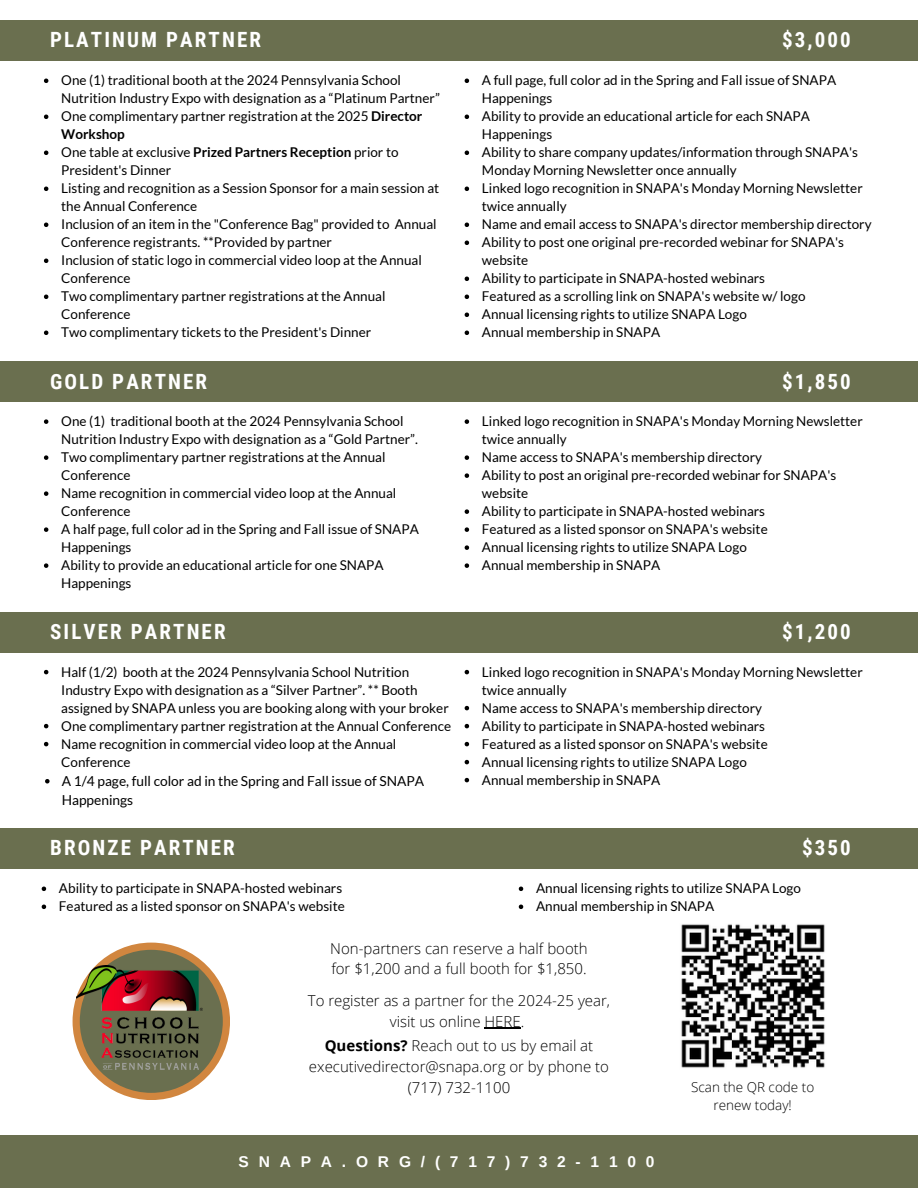
<style>
.page{position:relative;width:918px;height:1188px;background:#fff}
.page>*{position:absolute;margin:0;border:0;box-sizing:border-box;transform-origin:0 0}
.t1{font:700 21px "Roboto Condensed";letter-spacing:.1em;color:#fff}
.t2{font:700 15.6px "Arimo";letter-spacing:.63em;color:#fff}
.t3{font:300 15px/20.7px "Open Sans";color:#000;text-align:center}
.t4{font:13.8px/19.2px "Lato";color:#000}
.t5{font:13.5px/18px "Lato";color:#000}
.t6{font:300 13.5px/18px "Open Sans";color:#000;text-align:center}
.s1{font-weight:700}
</style>
<div class="page">
<div style="left:0;top:828px;width:918px;height:41px;background:#6a6f4f"></div>
<div style="left:0;top:612px;width:918px;height:41px;background:#6a6f4f"></div>
<div style="left:0;top:20px;width:918px;height:41px;background:#6a6f4f"></div>
<div style="left:0;top:361px;width:918px;height:41px;background:#6a6f4f"></div>
<div style="left:0;top:1136px;width:918px;height:52px;background:#6a6f4f"></div>
<div style="left:73px;top:943px;width:157px;height:157px;background:#d1863f;border-radius:50%"></div>
<div style="left:80px;top:950px;width:143px;height:143px;background:#6a6f4f;border-radius:50%"></div>
<img style="left:76px;top:966px;width:126px;height:103px">
<img style="left:681px;top:924px;width:144px;height:144px">
<svg style="left:44px;top:419px;width:4px;height:5px"></svg>
<svg style="left:44px;top:455px;width:4px;height:5px"></svg>
<svg style="left:44px;top:491px;width:4px;height:5px"></svg>
<svg style="left:44px;top:527px;width:4px;height:5px"></svg>
<svg style="left:44px;top:563px;width:4px;height:5px"></svg>
<svg style="left:465px;top:419px;width:4px;height:5px"></svg>
<svg style="left:465px;top:455px;width:4px;height:5px"></svg>
<svg style="left:465px;top:473px;width:4px;height:5px"></svg>
<svg style="left:465px;top:509px;width:4px;height:5px"></svg>
<svg style="left:465px;top:527px;width:4px;height:5px"></svg>
<svg style="left:465px;top:545px;width:4px;height:5px"></svg>
<svg style="left:465px;top:563px;width:4px;height:5px"></svg>
<svg style="left:44px;top:670px;width:4px;height:4px"></svg>
<svg style="left:44px;top:724px;width:4px;height:4px"></svg>
<svg style="left:44px;top:742px;width:4px;height:4px"></svg>
<svg style="left:45px;top:779px;width:5px;height:4px"></svg>
<svg style="left:465px;top:670px;width:4px;height:4px"></svg>
<svg style="left:465px;top:706px;width:4px;height:4px"></svg>
<svg style="left:465px;top:724px;width:4px;height:4px"></svg>
<svg style="left:465px;top:742px;width:4px;height:4px"></svg>
<svg style="left:465px;top:760px;width:4px;height:4px"></svg>
<svg style="left:465px;top:778px;width:4px;height:4px"></svg>
<svg style="left:44px;top:79px;width:4px;height:4px"></svg>
<svg style="left:44px;top:115px;width:4px;height:4px"></svg>
<svg style="left:44px;top:151px;width:4px;height:4px"></svg>
<svg style="left:44px;top:187px;width:4px;height:4px"></svg>
<svg style="left:44px;top:223px;width:4px;height:4px"></svg>
<svg style="left:44px;top:259px;width:4px;height:4px"></svg>
<svg style="left:44px;top:295px;width:4px;height:4px"></svg>
<svg style="left:44px;top:331px;width:4px;height:4px"></svg>
<svg style="left:465px;top:79px;width:4px;height:4px"></svg>
<svg style="left:465px;top:115px;width:4px;height:4px"></svg>
<svg style="left:465px;top:151px;width:4px;height:4px"></svg>
<svg style="left:465px;top:187px;width:4px;height:4px"></svg>
<svg style="left:465px;top:223px;width:4px;height:4px"></svg>
<svg style="left:465px;top:241px;width:4px;height:4px"></svg>
<svg style="left:465px;top:277px;width:4px;height:4px"></svg>
<svg style="left:465px;top:295px;width:4px;height:4px"></svg>
<svg style="left:465px;top:313px;width:4px;height:4px"></svg>
<svg style="left:465px;top:331px;width:4px;height:4px"></svg>
<svg style="left:519px;top:887px;width:4px;height:4px"></svg>
<svg style="left:519px;top:905px;width:4px;height:4px"></svg>
<svg style="left:42px;top:887px;width:4px;height:4px"></svg>
<svg style="left:42px;top:905px;width:4px;height:4px"></svg>
<hr style="left:484px;top:1027px;width:37px;height:2px;background:#000">
<h1 class="t1" style="left:50px;top:28px;width:212px">PLATINUM PARTNER</h1>
<h1 class="t1" style="left:782px;top:28px;width:70px">$3,000</h1>
<p class="t5" style="left:61px;top:71px;width:380px">One (1) traditional booth at the 2024 Pennsylvania School<br>Nutrition Industry Expo with designation as a “Platinum Partner”</p>
<p class="t5" style="left:61px;top:107px;width:363px">One complimentary partner registration at the 2025 <span class="s1">Director<br>Workshop</span></p>
<p class="t5" style="left:61px;top:143px;width:339px">One table at exclusive <span class="s1">Prized Partners Reception</span> prior to<br>President's Dinner</p>
<p class="t5" style="left:61px;top:179px;width:380px">Listing and recognition as a Session Sponsor for a main session at the Annual Conference</p>
<p class="t5" style="left:61px;top:215px;width:377px">Inclusion of an item in the "Conference Bag" provided to Annual<br>Conference registrants. **Provided by partner</p>
<p class="t5" style="left:61px;top:251px;width:362px">Inclusion of static logo in commercial video loop at the Annual<br>Conference</p>
<p class="t5" style="left:61px;top:287px;width:326px">Two complimentary partner registrations at the Annual<br>Conference</p>
<p class="t5" style="left:61px;top:323px;width:311px">Two complimentary tickets to the President's Dinner</p>
<p class="t5" style="left:482px;top:71px;width:356px">A full page, full color ad in the Spring and Fall issue of SNAPA<br>Happenings</p>
<p class="t5" style="left:482px;top:107px;width:330px">Ability to provide an educational article for each SNAPA<br>Happenings</p>
<h1 class="t5" style="left:482px;top:143px;width:378px">Ability to share company updates/information through SNAPA's<br>Monday Morning Newsletter once annually</h1>
<h1 class="t5" style="left:482px;top:179px;width:382px">Linked logo recognition in SNAPA's Monday Morning Newsletter twice annually</h1>
<p class="t5" style="left:482px;top:215px;width:391px">Name and email access to SNAPA's director membership directory</p>
<p class="t5" style="left:482px;top:233px;width:364px">Ability to post one original pre-recorded webinar for SNAPA's website</p>
<p class="t5" style="left:482px;top:269px;width:285px">Ability to participate in SNAPA-hosted webinars</p>
<p class="t5" style="left:482px;top:287px;width:325px">Featured as a scrolling link on SNAPA's website w/ logo</p>
<p class="t5" style="left:482px;top:305px;width:266px">Annual licensing rights to utilize SNAPA Logo</p>
<p class="t5" style="left:482px;top:323px;width:180px">Annual membership in SNAPA</p>
<p class="t1" style="left:50px;top:369px;width:159px">GOLD PARTNER</p>
<p class="t1" style="left:782px;top:369px;width:70px">$1,850</p>
<p class="t5" style="left:61px;top:412px;width:358px">One (1) traditional booth at the 2024 Pennsylvania School<br>Nutrition Industry Expo with designation as a “Gold Partner”.</p>
<p class="t5" style="left:61px;top:448px;width:326px">Two complimentary partner registrations at the Annual<br>Conference</p>
<p class="t5" style="left:61px;top:484px;width:337px">Name recognition in commercial video loop at the Annual<br>Conference</p>
<p class="t5" style="left:61px;top:520px;width:359px">A half page, full color ad in the Spring and Fall issue of SNAPA<br>Happenings</p>
<p class="t5" style="left:61px;top:556px;width:324px">Ability to provide an educational article for one SNAPA<br>Happenings</p>
<p class="t5" style="left:482px;top:412px;width:382px">Linked logo recognition in SNAPA's Monday Morning Newsletter twice annually</p>
<p class="t5" style="left:482px;top:448px;width:282px">Name access to SNAPA's membership directory</p>
<p class="t5" style="left:482px;top:466px;width:356px">Ability to post an original pre-recorded webinar for SNAPA's website</p>
<p class="t5" style="left:482px;top:502px;width:285px">Ability to participate in SNAPA-hosted webinars</p>
<p class="t5" style="left:482px;top:520px;width:287px">Featured as a listed sponsor on SNAPA's website</p>
<p class="t5" style="left:482px;top:538px;width:266px">Annual licensing rights to utilize SNAPA Logo</p>
<p class="t5" style="left:482px;top:556px;width:180px">Annual membership in SNAPA</p>
<p class="t1" style="left:50px;top:619px;width:177px">SILVER PARTNER</p>
<p class="t1" style="left:782px;top:619px;width:70px">$1,200</p>
<p class="t5" style="left:61px;top:662px;width:389px">Half (1/2) booth at the 2024 Pennsylvania School Nutrition<br>Industry Expo with designation as a “Silver Partner”. ** Booth assigned by SNAPA unless you are booking along with your broker</p>
<p class="t5" style="left:61px;top:716px;width:391px">One complimentary partner registration at the Annual Conference</p>
<p class="t5" style="left:61px;top:734px;width:337px">Name recognition in commercial video loop at the Annual<br>Conference</p>
<p class="t4" style="left:62px;top:771px;width:364px">A 1/4 page, full color ad in the Spring and Fall issue of SNAPA<br>Happenings</p>
<p class="t5" style="left:482px;top:662px;width:382px">Linked logo recognition in SNAPA's Monday Morning Newsletter twice annually</p>
<p class="t5" style="left:482px;top:698px;width:282px">Name access to SNAPA's membership directory</p>
<h1 class="t5" style="left:482px;top:716px;width:285px">Ability to participate in SNAPA-hosted webinars</h1>
<h1 class="t5" style="left:482px;top:734px;width:287px">Featured as a listed sponsor on SNAPA's website</h1>
<p class="t5" style="left:482px;top:752px;width:266px">Annual licensing rights to utilize SNAPA Logo</p>
<p class="t5" style="left:482px;top:770px;width:180px">Annual membership in SNAPA</p>
<p class="t1" style="left:50px;top:836px;width:186px">BRONZE PARTNER</p>
<h3 class="t1" style="left:802px;top:836px;width:50px">$350</h3>
<p class="t5" style="left:59px;top:879px;width:285px">Ability to participate in SNAPA-hosted webinars</p>
<p class="t5" style="left:59px;top:897px;width:287px">Featured as a listed sponsor on SNAPA's website</p>
<p class="t5" style="left:536px;top:879px;width:266px">Annual licensing rights to utilize SNAPA Logo</p>
<p class="t5" style="left:536px;top:897px;width:180px">Annual membership in SNAPA</p>
<h2 class="t3" style="left:330px;top:938px;width:259px;line-height:20.2px;text-align:left">Non-partners can reserve a half booth for $1,200 and a full booth for $1,850.</h2>
<h3 class="t3" style="left:308px;top:990px;width:304px">To register as a partner for the 2024-25 year, visit us online HERE.</h3>
<h3 class="t3" style="left:309px;top:1035px;width:302px"><span class="s1">Questions?</span> Reach out to us by email at executivedirector@snapa.org or by phone to (717) 732-1100</h3>
<p class="t2" style="left:239px;top:1152px;width:417px">SNAPA.ORG/(717)732-1100</p>
<p class="t6" style="left:691px;top:1078px;width:125px">Scan the QR code to renew today!</p>
</div>
